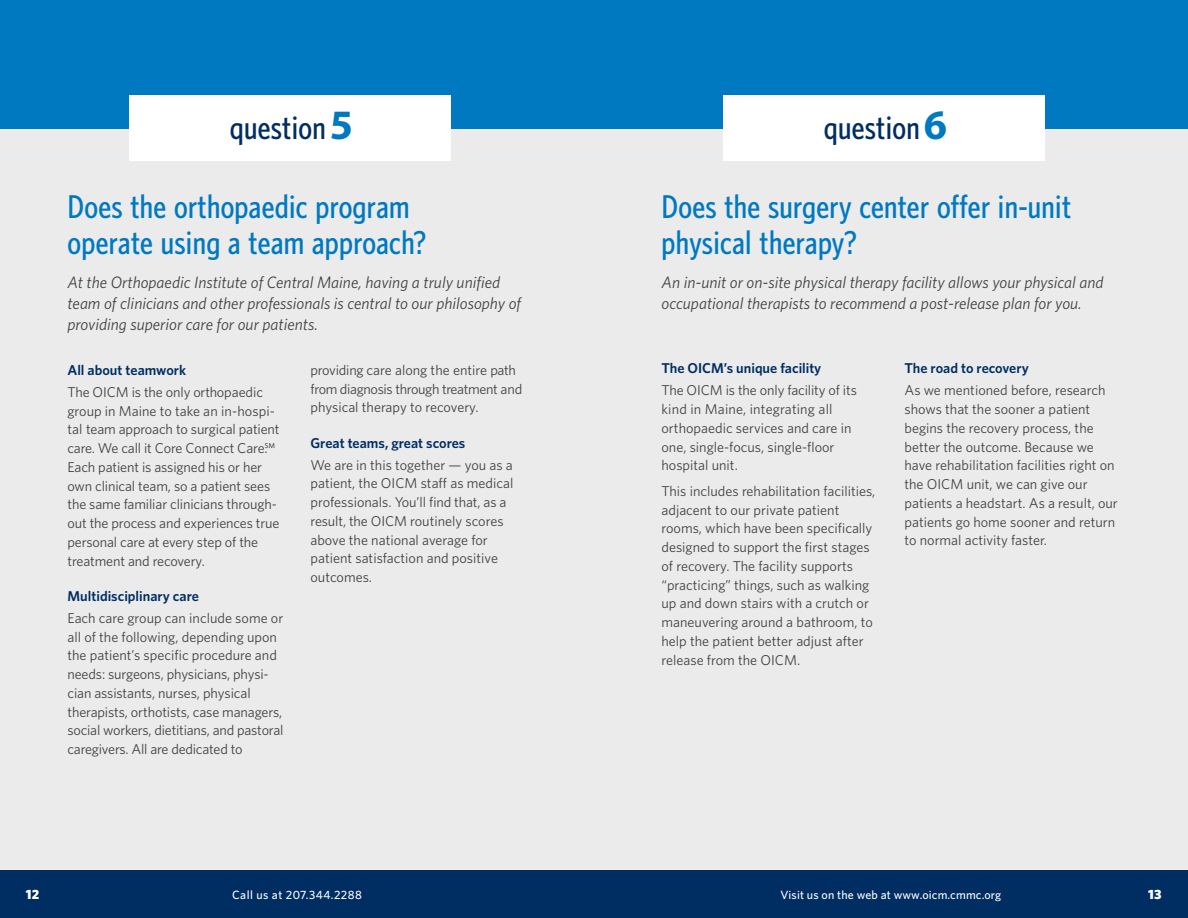
<style>
.page{position:relative;width:1188px;height:918px;background:#fff}
.page>*{position:absolute;margin:0;border:0;box-sizing:border-box;transform-origin:0 0}
.t1{font:500 condensed 30px/36px "Whitney";letter-spacing:.01em;color:#0079c1}
.t2{font:500 condensed 30px "Whitney";letter-spacing:.01em;color:#002d62}
.t3{font:italic 16.5px/21px "Whitney";color:#414042}
.t4{font:14.25px/18.8px "Whitney";color:#414042}
.t5{font:600 14.25px "Whitney";color:#002d62}
.t6{font:500 12px "Whitney";letter-spacing:.01em;color:#fff}
.t7{font:500 12px "Whitney";letter-spacing:.035em;color:#fff}
.t8{font:900 12px "Whitney";color:#fff}
.s1{font-family:"Myriad Pro";font-weight:700;font-stretch:normal;font-size:42px;color:#0079c1}
</style>
<div class="page">
<div style="left:594px;top:870px;width:594px;height:48px;background:#002d62"></div>
<div style="left:0;top:870px;width:594px;height:48px;background:#002d62"></div>
<div style="left:594px;top:0;width:594px;height:870px;background:#ebebec"></div>
<div style="left:594px;top:0;width:594px;height:128px;background:#0079c1"></div>
<div style="left:724px;top:96px;width:321px;height:65px;background:#fff"></div>
<div style="left:0;top:0;width:594px;height:870px;background:#ebebec"></div>
<div style="left:0;top:0;width:594px;height:128px;background:#0079c1"></div>
<div style="left:130px;top:96px;width:321px;height:65px;background:#fff"></div>
<h1 class="t2" style="left:230px;top:108px;width:125px">question<span class="s1">5</span></h1>
<h1 class="t2" style="left:824px;top:108px;width:125px">question<span class="s1">6</span></h1>
<h1 class="t1" style="left:68px;top:188px;width:361px">Does the orthopaedic program operate using a team approach?</h1>
<p class="t3" style="left:68px;top:272px;width:455px">At the Orthopaedic Institute of Central Maine, having a truly unified team of clinicians and other professionals is central to our philosophy of providing superior care for our patients.</p>
<p class="t5" style="left:68px;top:360px;width:120px">All about teamwork</p>
<p class="t4" style="left:68px;top:382px;width:214px">The OICM is the only orthopaedic group in Maine to take an in-hospi&shy;tal team approach to surgical patient care. We call it Core Connect Care.℠ Each patient is assigned his or her own clinical team, so a patient sees the same familiar clinicians through&shy;out the process and experiences true personal care at every step of the treatment and recovery.</p>
<p class="t5" style="left:68px;top:586px;width:133px">Multidisciplinary care</p>
<p class="t4" style="left:68px;top:608px;width:217px">Each care group can include some or all of the following, depending upon the patient’s specific procedure and needs: surgeons, physicians, physi&shy;cian assistants, nurses, physical therapists, orthotists, case managers, social workers, dietitians, and pastoral caregivers. All are dedicated to</p>
<p class="t4" style="left:311px;top:360px;width:213px">providing care along the entire path from diagnosis through treatment and physical therapy to recovery.</p>
<p class="t5" style="left:311px;top:433px;width:156px">Great teams, great scores</p>
<p class="t4" style="left:311px;top:455px;width:204px">We are in this together — you as a patient, the OICM staff as medical professionals. You’ll find that, as a result, the OICM routinely scores above the national average for patient satisfaction and positive outcomes.</p>
<h1 class="t1" style="left:662px;top:187px;width:411px">Does the surgery center offer in-unit physical therapy?</h1>
<p class="t3" style="left:662px;top:271px;width:444px">An in-unit or on-site physical therapy facility allows your physical and occupational therapists to recommend a post-release plan for you.</p>
<p class="t5" style="left:662px;top:359px;width:161px">The OICM’s unique facility</p>
<p class="t4" style="left:662px;top:381px;width:197px">The OICM is the only facility of its kind in Maine, integrating all orthopaedic services and care in one, single-focus, single-floor hospital unit.</p>
<p class="t4" style="left:662px;top:481px;width:215px">This includes rehabilitation facilities, adjacent to our private patient rooms, which have been specifically designed to support the first stages of recovery. The facility supports “practicing” things, such as walking up and down stairs with a crutch or maneuvering around a bathroom, to help the patient better adjust after release from the OICM.</p>
<p class="t5" style="left:905px;top:359px;width:126px">The road to recovery</p>
<p class="t4" style="left:905px;top:381px;width:215px">As we mentioned before, research shows that the sooner a patient begins the recovery process, the better the outcome. Because we have rehabilitation facilities right on the OICM unit, we can give our patients a headstart. As a result, our patients go home sooner and return to normal activity faster.</p>
<p class="t8" style="left:26px;top:886px;width:15px">12</p>
<p class="t7" style="left:232px;top:887px;width:131px">Call us at 207.344.2288</p>
<p class="t6" style="left:781px;top:887px;width:222px">Visit us on the web at www.oicm.cmmc.org</p>
<p class="t8" style="left:1148px;top:886px;width:15px">13</p>
</div>
